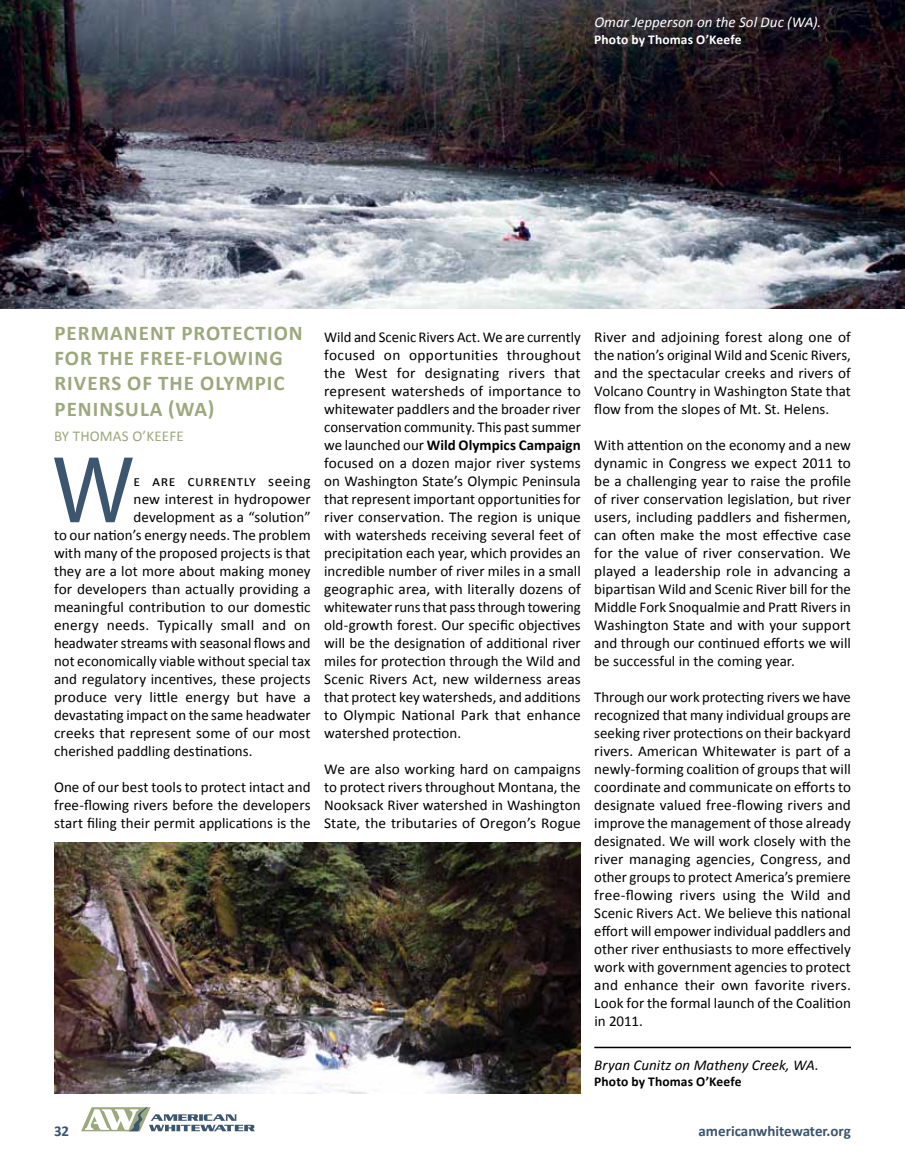
<style>
.page{position:relative;width:905px;height:1175px;background:#fff}
.page>*{position:absolute;margin:0;border:0;box-sizing:border-box;transform-origin:0 0}
.t1{font:95.85px "Myriad Pro";color:#3b566e}
.t2{font:700 21px "Calibri";letter-spacing:.05em;color:#9ca87d}
.t3{font:15px/18px "Calibri";letter-spacing:.005em;color:#000;text-align:justify}
.t4{font:italic 15px "Calibri";color:#fff}
.t5{font:italic 15px "Calibri";color:#000}
.t6{font:700 15px "Calibri";color:#3b566e}
.t7{font:15px "Calibri";letter-spacing:.03em;color:#000}
.t8{font:15px "Calibri";color:#9ca87d}
.t9{font:700 13.5px "Calibri";letter-spacing:.005em;color:#fff}
.t10{font:700 13.5px "Calibri";letter-spacing:.005em;color:#000}
.s1{font-weight:700}
</style>
<div class="page">
<img style="left:0;top:0;width:904px;height:309px">
<img style="left:54px;top:842px;width:526px;height:252px">
<svg style="left:81px;top:1107px;width:174px;height:24px"></svg>
<hr style="left:594px;top:1046px;width:256px;height:2px;background:#000">
<p class="t4" style="left:594px;top:13px;width:228px">Omar Jepperson on the Sol Duc (WA).</p>
<p class="t9" style="left:594px;top:31px;width:149px">Photo by Thomas O’Keefe</p>
<h2 class="t2" style="left:54px;top:320px;width:27px">Permanent</h2>
<h2 class="t2" style="left:181px;top:320px;width:26px">Protection</h2>
<h2 class="t2" style="left:54px;top:345px;width:13px">for</h2>
<h2 class="t2" style="left:98px;top:345px;width:13px">the</h2>
<h2 class="t2" style="left:140px;top:345px;width:78px">Free-Flowing</h2>
<h2 class="t2" style="left:54px;top:370px;width:25px">Rivers</h2>
<h2 class="t2" style="left:127px;top:370px;width:44px">of the</h2>
<h2 class="t2" style="left:200px;top:370px;width:28px">Olympic</h2>
<h2 class="t2" style="left:54px;top:395px;width:25px">Peninsula</h2>
<h2 class="t2" style="left:168px;top:395px;width:48px">(WA)</h2>
<p class="t8" style="left:54px;top:426px;width:36px">by Thomas</p>
<p class="t8" style="left:132px;top:426px;width:30px">O’Keefe</p>
<h1 class="t1" style="left:53px;top:431px;width:83px">W</h1>
<p class="t7" style="left:134px;top:472px;width:178px">e are currently seeing</p>
<p class="t3" style="left:134px;top:489px;width:178px">new interest in hydropower</p>
<p class="t3" style="left:134px;top:507px;width:178px">development as a “solution”</p>
<p class="t3" style="left:54px;top:525px;width:258px">to our nation’s energy needs. The problem</p>
<p class="t3" style="left:54px;top:543px;width:258px">with many of the proposed projects is that</p>
<p class="t3" style="left:54px;top:561px;width:258px">they are a lot more about making money</p>
<p class="t3" style="left:54px;top:579px;width:258px">for developers than actually providing a</p>
<p class="t3" style="left:54px;top:597px;width:258px">meaningful contribution to our domestic</p>
<p class="t3" style="left:54px;top:615px;width:258px">energy needs. Typically small and on</p>
<p class="t3" style="left:54px;top:633px;width:258px">headwater streams with seasonal flows and</p>
<p class="t3" style="left:54px;top:651px;width:258px">not economically viable without special tax</p>
<p class="t3" style="left:54px;top:669px;width:258px">and regulatory incentives, these projects</p>
<p class="t3" style="left:54px;top:687px;width:258px">produce very little energy but have a</p>
<p class="t3" style="left:54px;top:705px;width:258px">devastating impact on the same headwater</p>
<p class="t3" style="left:54px;top:723px;width:258px">creeks that represent some of our most</p>
<p class="t3" style="left:54px;top:741px;width:200px">cherished paddling destinations.</p>
<p class="t3" style="left:54px;top:777px;width:258px">One of our best tools to protect intact and free-flowing rivers before the developers start filing their permit applications is the</p>
<p class="t3" style="left:324px;top:327px;width:258px">Wild and Scenic Rivers Act. We are currently focused on opportunities throughout the West for designating rivers that represent watersheds of importance to whitewater paddlers and the broader river conservation community. This past summer we launched our <span class="s1">Wild Olympics Campaign </span>focused on a dozen major river systems on Washington State’s Olympic Peninsula that represent important opportunities for river conservation. The region is unique with watersheds receiving several feet of precipitation each year, which provides an incredible number of river miles in a small geographic area, with literally dozens of whitewater runs that pass through towering old-growth forest. Our specific objectives will be the designation of additional river miles for protection through the Wild and Scenic Rivers Act, new wilderness areas that protect key watersheds, and additions to Olympic National Park that enhance watershed protection.</p>
<p class="t3" style="left:324px;top:759px;width:258px">We are also working hard on campaigns to protect rivers throughout Montana, the Nooksack River watershed in Washington State, the tributaries of Oregon’s Rogue</p>
<p class="t3" style="left:594px;top:327px;width:258px">River and adjoining forest along one of the nation’s original Wild and Scenic Rivers, and the spectacular creeks and rivers of Volcano Country in Washington State that flow from the slopes of Mt. St. Helens.</p>
<p class="t3" style="left:594px;top:435px;width:258px">With attention on the economy and a new dynamic in Congress we expect 2011 to be a challenging year to raise the profile of river conservation legislation, but river users, including paddlers and fishermen, can often make the most effective case for the value of river conservation. We played a leadership role in advancing a bipartisan Wild and Scenic River bill for the Middle Fork Snoqualmie and Pratt Rivers in Washington State and with your support and through our continued efforts we will be successful in the coming year.</p>
<p class="t3" style="left:594px;top:687px;width:258px">Through our work protecting rivers we have recognized that many individual groups are seeking river protections on their backyard rivers. American Whitewater is part of a newly-forming coalition of groups that will coordinate and communicate on efforts to designate valued free-flowing rivers and improve the management of those already designated. We will work closely with the river managing agencies, Congress, and other groups to protect America’s premiere free-flowing rivers using the Wild and Scenic Rivers Act. We believe this national effort will empower individual paddlers and other river enthusiasts to more effectively work with government agencies to protect and enhance their own favorite rivers.<br>Look for the formal launch of the Coalition in 2011.</p>
<p class="t5" style="left:594px;top:1055px;width:226px">Bryan Cunitz on Matheny Creek, WA.</p>
<p class="t10" style="left:594px;top:1073px;width:149px">Photo by Thomas O’Keefe</p>
<p class="t6" style="left:54px;top:1122px;width:17px">32</p>
<p class="t6" style="left:698px;top:1122px;width:154px">americanwhitewater.org</p>
</div>
